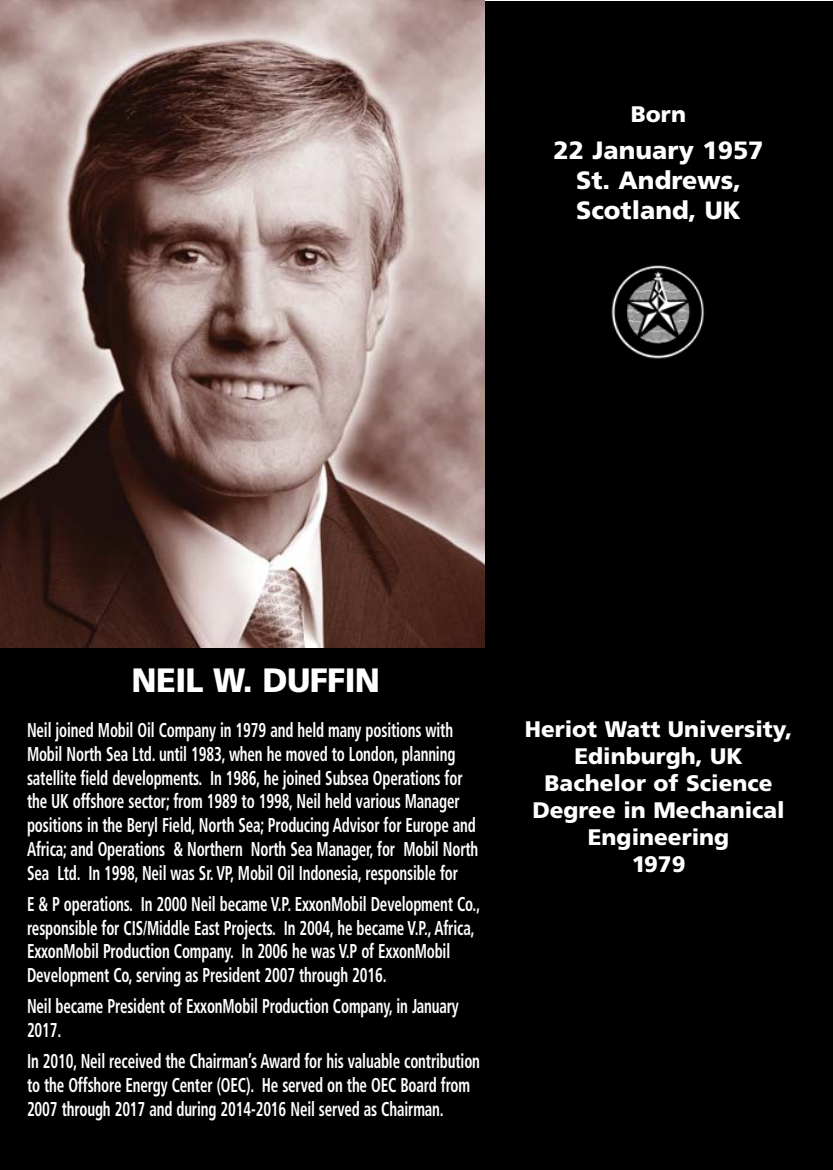
<style>
.page{position:relative;width:833px;height:1170px;background:#fff}
.page>*{position:absolute;margin:0;border:0;box-sizing:border-box;transform-origin:0 0}
.t1{font:900 33.75px "Frutiger";letter-spacing:-.02em;color:#fff;scale:.96 1}
.t2{font:900 25px/30px "Frutiger";color:#fff;text-align:center}
.t3{font:900 22.5px/27px "Frutiger";color:#fff;text-align:center}
.t4{font:700 condensed 20px/23.8px "Frutiger";letter-spacing:-.01em;color:#fff;scale:.75 1}
</style>
<div class="page">
<div style="left:0;top:2px;width:832px;height:1168px;background:#000"></div>
<img style="left:611px;top:265px;width:94px;height:94px">
<img style="left:0;top:0;width:485px;height:648px">
<p class="t3" style="left:630px;top:102px;width:57px">Born</p>
<p class="t2" style="left:553px;top:137px;width:212px">22 January 1957<br>St. Andrews,<br>Scotland, UK</p>
<h1 class="t1" style="left:131px;top:667px;width:260px">NEIL W. DUFFIN</h1>
<p class="t4" style="left:27px;top:720px;width:603px">Neil joined Mobil Oil Company in 1979 and held many positions with Mobil North Sea Ltd. until 1983, when he moved to London, planning satellite field developments. In 1986, he joined Subsea Operations for the UK offshore sector; from 1989 to 1998, Neil held various Manager positions in the Beryl Field, North Sea; Producing Advisor for Europe and Africa; and Operations &amp; Northern North Sea Manager, for Mobil North Sea Ltd. In 1998, Neil was Sr. VP, Mobil Oil Indonesia, responsible for</p>
<p class="t4" style="left:27px;top:894px;width:605px">E &amp; P operations. In 2000 Neil became V.P. ExxonMobil Development Co., responsible for CIS/Middle East Projects. In 2004, he became V.P., Africa, ExxonMobil Production Company. In 2006 he was V.P of ExxonMobil Development Co, serving as President 2007 through 2016.</p>
<p class="t4" style="left:27px;top:996px;width:577px">Neil became President of ExxonMobil Production Company, in January<br>2017.</p>
<p class="t4" style="left:27px;top:1051px;width:605px">In 2010, Neil received the Chairman’s Award for his valuable contribution to the Offshore Energy Center (OEC). He served on the OEC Board from<br>2007 through 2017 and during 2014-2016 Neil served as Chairman.</p>
<p class="t3" style="left:524px;top:717px;width:269px">Heriot Watt University,<br>Edinburgh, UK<br>Bachelor of Science<br>Degree in Mechanical<br>Engineering<br>1979</p>
</div>
